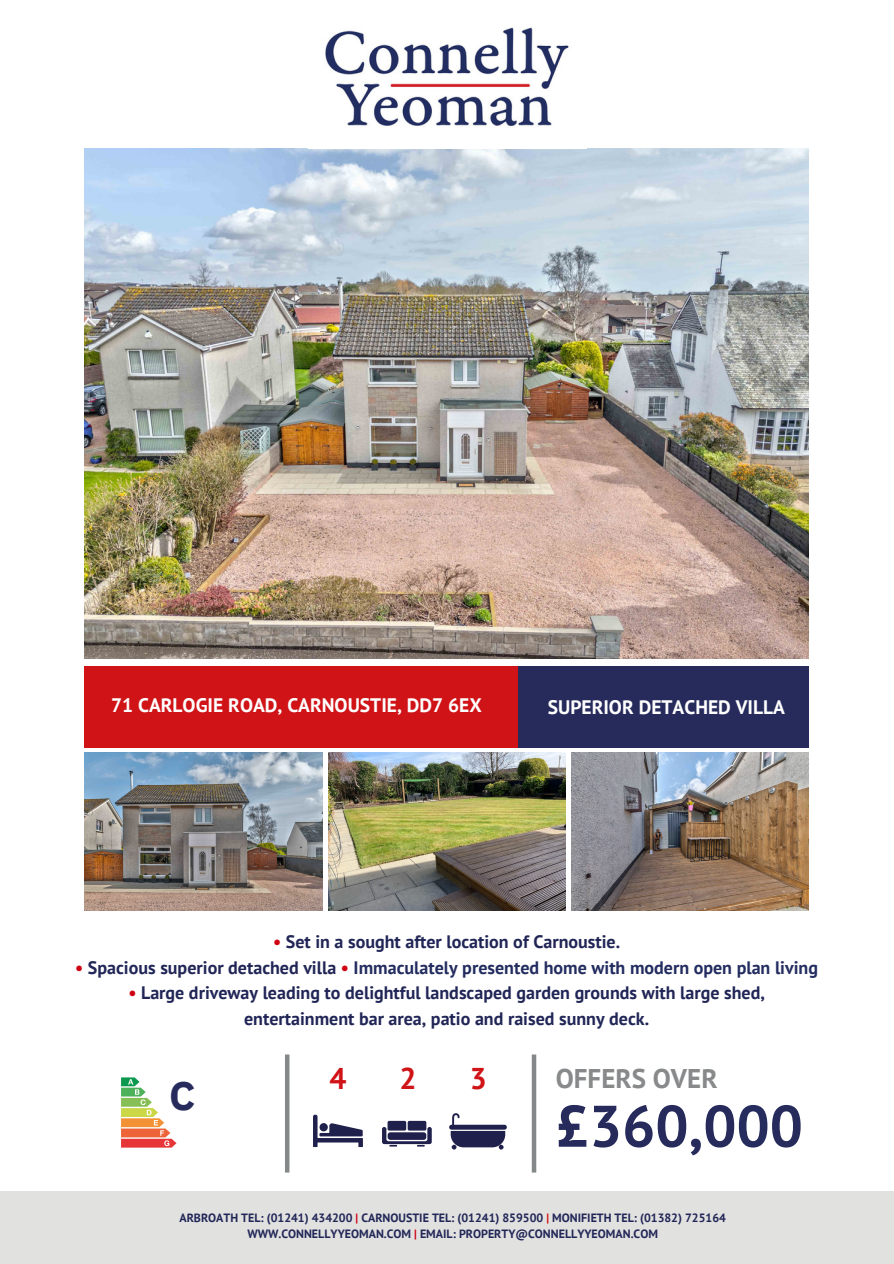
<style>
.page{position:relative;width:894px;height:1264px;background:#fff}
.page>*{position:absolute;margin:0;border:0;box-sizing:border-box;transform-origin:0 0}
.t1{font:700 58.5px "PT Sans";color:#262b5c}
.t2{font:700 40.35px "IBM Plex Sans";color:#262b5c}
.t3{font:700 30px "PT Sans";color:#d01317}
.t4{font:700 27px "PT Sans";color:#87898a}
.t5{font:700 19.5px "PT Sans";color:#fff}
.t6{font:700 18px/25.8px "PT Sans";color:#212657;text-align:center}
.t7{font:700 18px "PT Sans";color:#232d60}
.t8{font:700 12px "PT Sans";color:#212657}
.s1{color:#ce0012}
.s2{color:#212657}
.s3{color:#262c5d}
.s4{color:#d10d09}
</style>
<div class="page">
<svg style="left:285px;top:1054px;width:251px;height:118px"></svg>
<img style="left:85px;top:148px;width:723px;height:510px">
<svg style="left:121px;top:1077px;width:55px;height:70px"></svg>
<div style="left:321px;top:1065px;width:181px;height:33px;background:#fff"></div>
<div style="left:0;top:1191px;width:893px;height:72px;background:#e1e1e0"></div>
<div style="left:167px;top:1073px;width:33px;height:41px;background:#fff"></div>
<img style="left:85px;top:752px;width:237px;height:158px">
<img style="left:328px;top:752px;width:237px;height:158px">
<img style="left:571px;top:752px;width:237px;height:158px">
<div style="left:85px;top:666px;width:434px;height:81px;background:#d01317"></div>
<div style="left:519px;top:666px;width:289px;height:81px;background:#262b5c"></div>
<img style="left:325px;top:27px;width:244px;height:100px">
<h4 class="t5" style="left:111px;top:692px;width:372px">71 CARLOGIE ROAD, CARNOUSTIE, DD7 6EX</h4>
<h1 class="t5" style="left:547px;top:693px;width:238px">SUPERIOR DETACHED VILLA</h1>
<h2 class="t6" style="left:273px;top:928px;width:348px"><span class="s1">•</span> Set in a sought after location of Carnoustie.</h2>
<h2 class="t7" style="left:75px;top:955px;width:744px"><span class="s1">•</span> <span class="s2">Spacious superior detached villa</span> <span class="s1">•</span> Immaculately presented home with modern open plan living</h2>
<h2 class="t6" style="left:128px;top:979px;width:638px"><span class="s1">•</span> Large driveway leading to delightful landscaped garden grounds with large shed, entertainment bar area, patio and raised sunny deck.</h2>
<p class="t2" style="left:169px;top:1068px;width:28px">C</p>
<p class="t3" style="left:329px;top:1058px;width:19px">4</p>
<p class="t3" style="left:399px;top:1058px;width:19px">2</p>
<p class="t3" style="left:469px;top:1058px;width:19px">3</p>
<p class="t4" style="left:555px;top:1060px;width:163px">OFFERS OVER</p>
<p class="t1" style="left:555px;top:1087px;width:248px">£360,0<span class="s3">0</span>0</p>
<p class="t8" style="left:179px;top:1209px;width:548px">ARBROATH TEL: (01241) 434200 <span class="s1">|</span> CARNOUSTIE TEL: (01241) 859500 <span class="s4">|</span> MONIFIETH TEL: (01382) 725164</p>
<p class="t8" style="left:247px;top:1225px;width:412px">WWW.CONNELLYYEOMAN.COM <span class="s1">|</span> EMAIL: PROPERTY@CONNELLYYEOMAN.COM</p>
</div>
